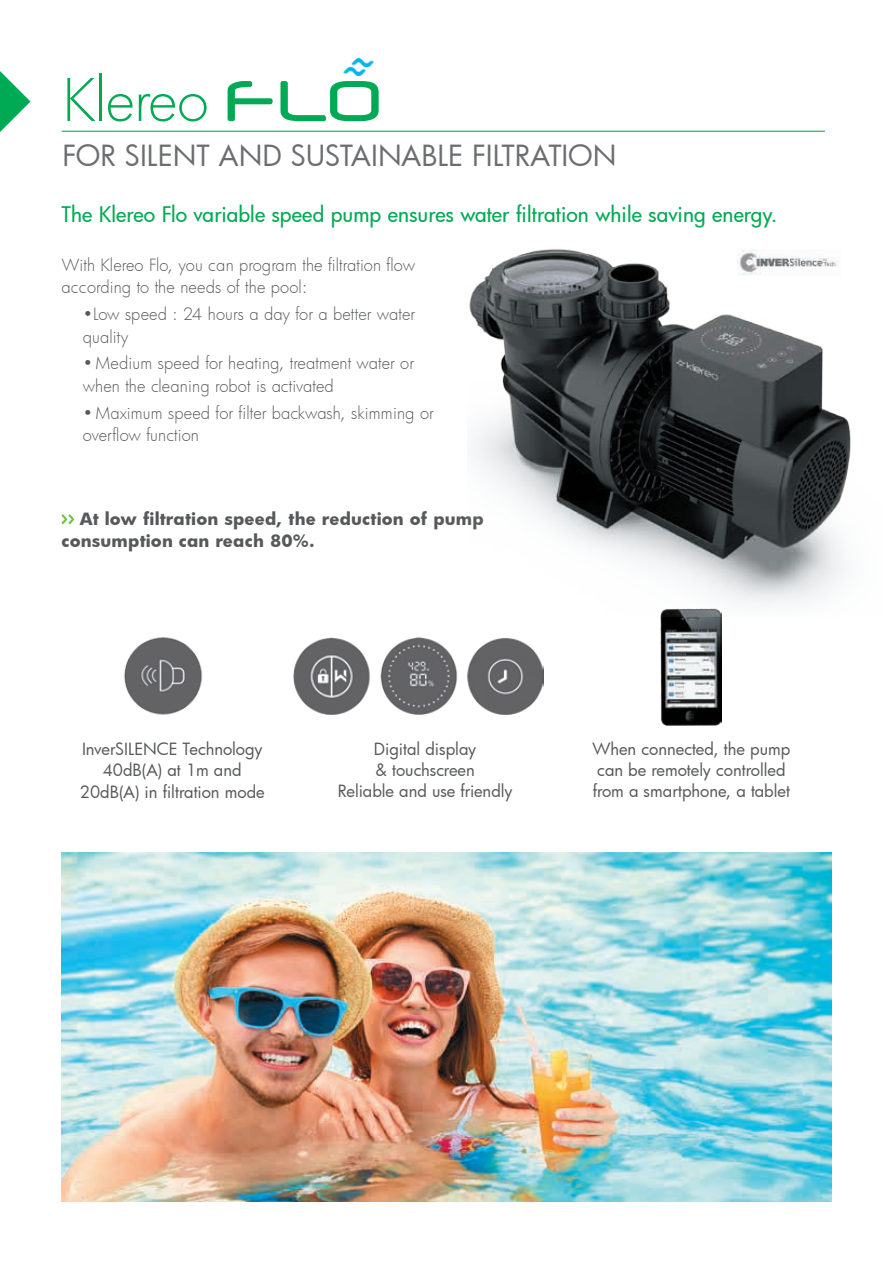
<style>
.page{position:relative;width:893px;height:1263px;background:#fff}
.page>*{position:absolute;margin:0;border:0;box-sizing:border-box;transform-origin:0 0}
.t1{font:300 57px "Futura";letter-spacing:-.01em;color:#00a953}
.t2{font:28.5px "Futura";color:#6c6d70}
.t3{font:500 21px "Futura";letter-spacing:.005em;color:#00a953}
.t4{font:300 16.5px/22.5px "Futura";letter-spacing:.005em;color:#57585a}
.t5{font:16.5px/21px "Futura";color:#57585a;text-align:center}
.t6{font:700 16.5px/22.5px "Futura";letter-spacing:.01em;color:#57585a}
.s1{font-family:"Neuropol";font-weight:400;font-size:67.5px}
</style>
<div class="page">
<svg style="left:0;top:71px;width:31px;height:61px"></svg>
<svg style="left:62px;top:514px;width:12px;height:10px"></svg>
<img style="left:62px;top:853px;width:769px;height:348px">
<hr style="left:62px;top:131px;width:763px;height:1px;background:#00a953">
<img style="left:124px;top:637px;width:79px;height:78px">
<img style="left:293px;top:637px;width:251px;height:77px">
<img style="left:661px;top:617px;width:61px;height:108px">
<img style="left:469px;top:249px;width:382px;height:368px">
<img style="left:737px;top:249px;width:104px;height:27px">
<img style="left:343px;top:59px;width:31px;height:16px">
<h1 class="t1" style="left:63px;top:62px;width:320px">Klereo <span class="s1">FLO</span></h1>
<h2 class="t2" style="left:63px;top:136px;width:555px">FOR SILENT AND SUSTAINABLE FILTRATION</h2>
<p class="t3" style="left:62px;top:200px;width:717px">The Klereo Flo variable speed pump ensures water filtration while saving energy.</p>
<p class="t4" style="left:62px;top:253px;width:355px">With Klereo Flo, you can program the filtration flow according to the needs of the pool:</p>
<p class="t4" style="left:83px;top:302px;width:334px">•Low speed : 24 hours a day for a better water quality</p>
<p class="t4" style="left:83px;top:352px;width:333px">•Medium speed for heating, treatment water or when the cleaning robot is activated</p>
<p class="t4" style="left:83px;top:401px;width:352px">•Maximum speed for filter backwash, skimming or overflow function</p>
<p class="t6" style="left:62px;top:507px;width:424px;text-indent:18px">At low filtration speed, the reduction of pump consumption can reach 80%.</p>
<p class="t5" style="left:80px;top:738px;width:186px">InverSILENCE Technology<br>40dB(A) at 1m and<br>20dB(A) in filtration mode</p>
<p class="t5" style="left:338px;top:738px;width:176px">Digital display<br>&amp; touchscreen<br>Reliable and use friendly</p>
<p class="t5" style="left:592px;top:738px;width:199px;text-align:left">When connected, the pump can be remotely controlled from a smartphone, a tablet</p>
</div>
